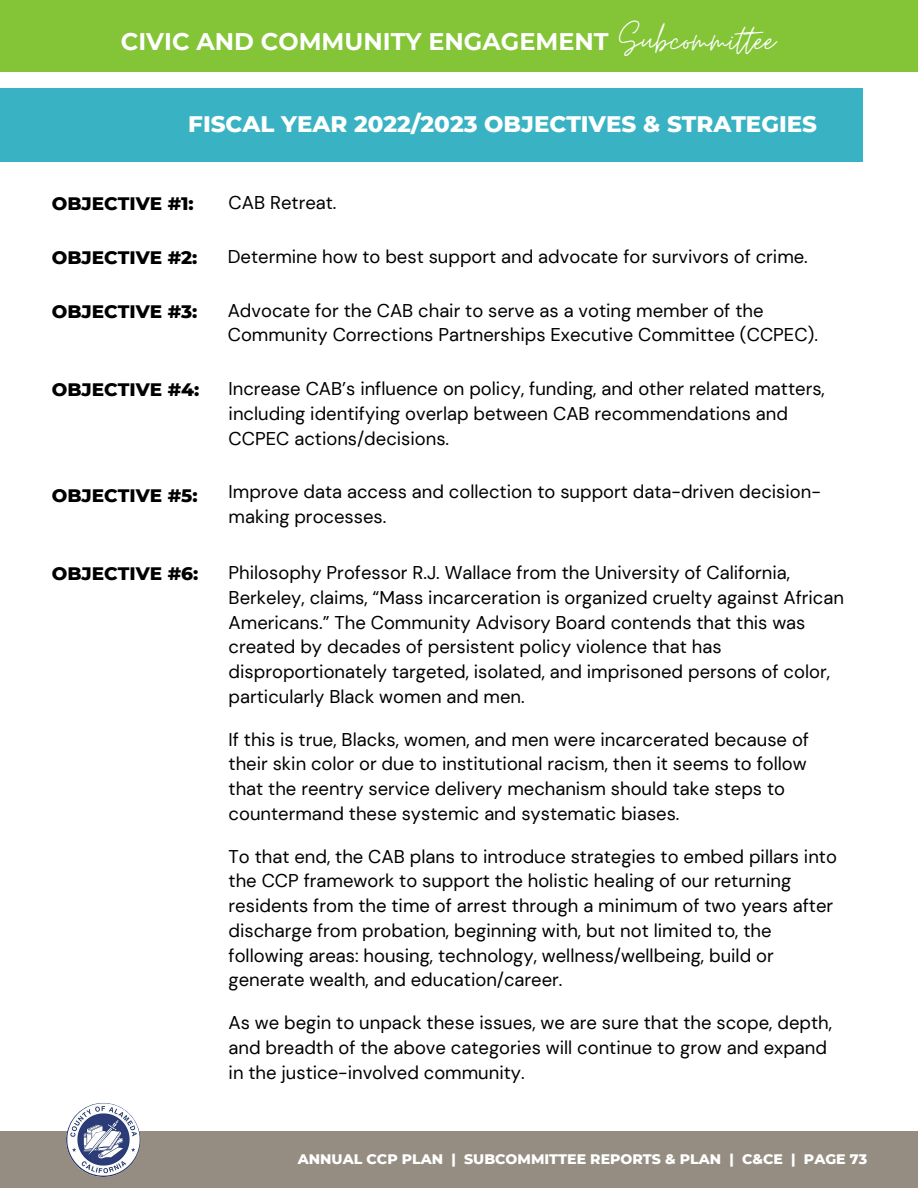
<style>
.page{position:relative;width:918px;height:1188px;background:#fff}
.page>*{position:absolute;margin:0;border:0;box-sizing:border-box;transform-origin:0 0}
.t1{font:44.1px "Moon Time";color:#fff}
.t2{font:700 24px "Montserrat";color:#fff}
.t3{font:800 22.95px "Montserrat";color:#fff}
.t4{font:18.45px/24.8px "DM Sans";color:#000}
.t5{font:800 18.45px "Montserrat";color:#000}
.t6{font:800 14.1px "Montserrat";color:#fff}
</style>
<div class="page">
<div style="left:0;top:1132px;width:918px;height:56px;background:#968d82"></div>
<img style="left:66px;top:1103px;width:74px;height:74px;border-radius:50%">
<div style="left:0;top:0;width:918px;height:72px;background:#84c437"></div>
<div style="left:0;top:88px;width:863px;height:74px;background:#39b3c4"></div>
<p class="t2" style="left:121px;top:26px;width:489px">CIVIC AND COMMUNITY ENGAGEMENT</p>
<p class="t1" style="left:619px;top:14px;width:157px">Subcommit ee</p>
<p class="t3" style="left:188px;top:110px;width:630px">FISCAL YEAR 2022/2023 OBJECTIVES &amp; STRATEGIES</p>
<p class="t5" style="left:52px;top:192px;width:144px">OBJECTIVE #1:</p>
<p class="t4" style="left:229px;top:190px;width:109px">CAB Retreat.</p>
<p class="t5" style="left:52px;top:246px;width:147px">OBJECTIVE #2:</p>
<p class="t4" style="left:228px;top:244px;width:582px">Determine how to best support and advocate for survivors of crime.</p>
<p class="t5" style="left:52px;top:300px;width:147px">OBJECTIVE #3:</p>
<p class="t4" style="left:228px;top:298px;width:592px">Advocate for the CAB chair to serve as a voting member of the<br>Community Corrections Partnerships Executive Committee (CCPEC).</p>
<p class="t5" style="left:52px;top:378px;width:149px">OBJECTIVE #4:</p>
<p class="t4" style="left:229px;top:377px;width:598px">Increase CAB’s influence on policy, funding, and other related matters, including identifying overlap between CAB recommendations and<br>CCPEC actions/decisions.</p>
<p class="t5" style="left:52px;top:484px;width:147px">OBJECTIVE #5:</p>
<p class="t4" style="left:229px;top:480px;width:594px">Improve data access and collection to support data-driven decision&shy;making processes.</p>
<p class="t5" style="left:52px;top:562px;width:148px">OBJECTIVE #6:</p>
<p class="t4" style="left:229px;top:560px;width:617px">Philosophy Professor R.J. Wallace from the University of California, Berkeley, claims, “Mass incarceration is organized cruelty against African Americans.” The Community Advisory Board contends that this was created by decades of persistent policy violence that has disproportionately targeted, isolated, and imprisoned persons of color, particularly Black women and men.</p>
<p class="t4" style="left:229px;top:727px;width:582px">If this is true, Blacks, women, and men were incarcerated because of their skin color or due to institutional racism, then it seems to follow that the reentry service delivery mechanism should take steps to countermand these systemic and systematic biases.</p>
<p class="t4" style="left:229px;top:844px;width:610px">To that end, the CAB plans to introduce strategies to embed pillars into the CCP framework to support the holistic healing of our returning residents from the time of arrest through a minimum of two years after discharge from probation, beginning with, but not limited to, the following areas: housing, technology, wellness/wellbeing, build or generate wealth, and education/career.</p>
<p class="t4" style="left:229px;top:1010px;width:605px">As we begin to unpack these issues, we are sure that the scope, depth, and breadth of the above categories will continue to grow and expand in the justice-involved community.</p>
<p class="t6" style="left:298px;top:1150px;width:571px">ANNUAL CCP PLAN | SUBCOMMITTEE REPORTS &amp; PLAN | C&amp;CE | PAGE 73</p>
</div>
